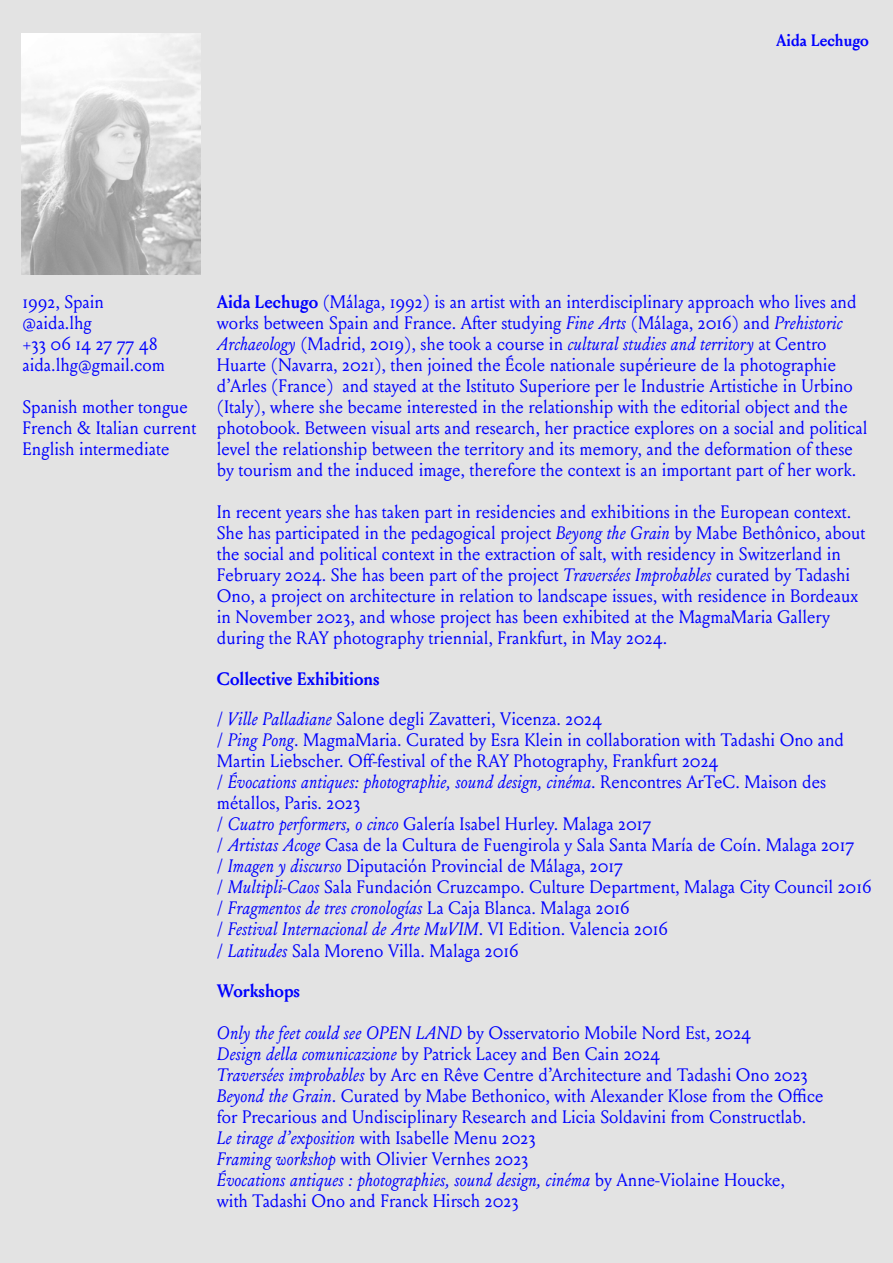
<style>
.page{position:relative;width:893px;height:1263px;background:#e3e3e3}
.page>*{position:absolute;margin:0;border:0;box-sizing:border-box;transform-origin:0 0}
.t1{font:18px/21px "Louize";color:#00f}
.t2{font:700 18px "Louize";color:#00f}
.t3{font:700 16.5px "Louize";color:#00f}
.s1{font-weight:700}
.s2{font-style:italic}
</style>
<div class="page">
<img style="left:21px;top:34px;width:180px;height:241px">
<p class="t3" style="left:776px;top:28px;width:94px">Aida Lechugo</p>
<p class="t1" style="left:22px;top:290px;width:144px">1992, Spain @aida.lhg<br>+33 06 14 27 77 48 aida.lhg@gmail.com</p>
<p class="t1" style="left:22px;top:395px;width:175px">Spanish mother tongue<br>French &amp; Italian current<br>English intermediate</p>
<p class="t1" style="left:217px;top:291px;width:652px"><span class="s1">Aida Lechugo</span> (Málaga, 1992) is an artist with an interdisciplinary approach who lives and works between Spain and France. After studying <span class="s2">Fine Arts</span> (Málaga, 2016) and <span class="s2">Prehistoric Archaeology</span> (Madrid, 2019), she took a course in <span class="s2">cultural studies and territory</span> at Centro Huarte (Navarra, 2021), then joined the École nationale supérieure de la photographie d’Arles (France) and stayed at the Istituto Superiore per le Industrie Artistiche in Urbino (Italy), where she became interested in the relationship with the editorial object and the photobook. Between visual arts and research, her practice explores on a social and political level the relationship between the territory and its memory, and the deformation of these by tourism and the induced image, therefore the context is an important part of her work.</p>
<p class="t1" style="left:217px;top:501px;width:650px">In recent years she has taken part in residencies and exhibitions in the European context.<br>She has participated in the pedagogical project <span class="s2">Beyong the Grain</span> by Mabe Bethônico, about the social and political context in the extraction of salt, with residency in Switzerland in February 2024. She has been part of the project <span class="s2">Traversées Improbables</span> curated by Tadashi Ono, a project on architecture in relation to landscape issues, with residence in Bordeaux in November 2023, and whose project has been exhibited at the MagmaMaria Gallery during the RAY photography triennial, Frankfurt, in May 2024.</p>
<p class="t2" style="left:217px;top:665px;width:164px">Collective Exhibitions</p>
<p class="t1" style="left:217px;top:708px;width:656px">/ <span class="s2">Ville Palladiane</span> Salone degli Zavatteri, Vicenza. 2024<br>/ <span class="s2">Ping Pong</span>. MagmaMaria. Curated by Esra Klein in collaboration with Tadashi Ono and Martin Liebscher. Off-festival of the RAY Photography, Frankfurt 2024<br>/ <span class="s2">Évocations antiques: photographie, sound design, cinéma</span>. Rencontres ArTeC. Maison des métallos, Paris. 2023<br>/ <span class="s2">Cuatro performers, o cinco</span> Galería Isabel Hurley. Malaga 2017<br>/ <span class="s2">Artistas Acoge</span> Casa de la Cultura de Fuengirola y Sala Santa María de Coín. Malaga 2017<br>/ <span class="s2">Imagen y discurso</span> Diputación Provincial de Málaga, 2017<br>/ <span class="s2">Multipli-Caos</span> Sala Fundación Cruzcampo. Culture Department, Malaga City Council 2016 / <span class="s2">Fragmentos de tres cronologías</span> La Caja Blanca. Malaga 2016<br>/ <span class="s2">Festival Internacional de Arte MuVIM</span>. VI Edition. Valencia 2016<br>/ <span class="s2">Latitudes</span> Sala Moreno Villa. Malaga 2016</p>
<p class="t2" style="left:217px;top:977px;width:85px">Workshops</p>
<p class="t1" style="left:217px;top:1022px;width:608px"><span class="s2">Only the feet could see OPEN LAND</span> by Osservatorio Mobile Nord Est, 2024<br><span class="s2">Design della comunicazione</span> by Patrick Lacey and Ben Cain 2024<br><span class="s2">Traversées improbables</span> by Arc en Rêve Centre d’Architecture and Tadashi Ono 2023<br><span class="s2">Beyond the Grain</span>. Curated by Mabe Bethonico, with Alexander Klose from the Office for Precarious and Undisciplinary Research and Licia Soldavini from Constructlab.<br><span class="s2">Le tirage d’exposition</span> with Isabelle Menu 2023<br><span class="s2">Framing workshop</span> with Olivier Vernhes 2023<br><span class="s2">Évocations antiques : photographies, sound design, cinéma</span> by Anne-Violaine Houcke,<br>with Tadashi Ono and Franck Hirsch 2023</p>
</div>
